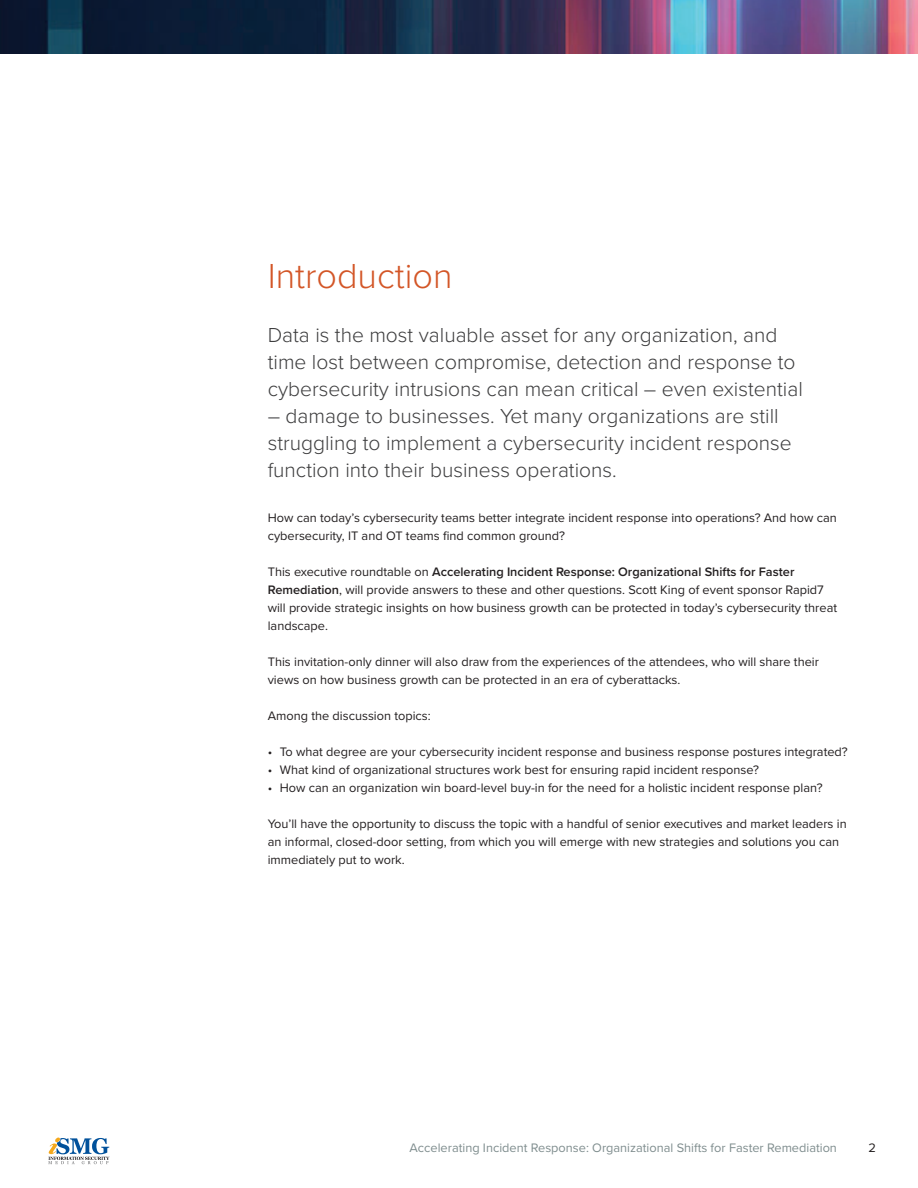
<style>
.page{position:relative;width:918px;height:1188px;background:#fff}
.page>*{position:absolute;margin:0;border:0;box-sizing:border-box;transform-origin:0 0}
.t1{font:300 36px "Proxima Nova";color:#d35627}
.t2{font:300 21px/27px "Proxima Nova";color:#3e3e3f}
.t3{font:12.75px/18px "Proxima Nova";color:#231f20}
.t4{font:12.75px "Proxima Nova";color:#7f8d8e}
.s1{font-weight:600}
</style>
<div class="page">
<img style="left:0;top:0;width:918px;height:54px">
<svg style="left:48px;top:1138px;width:62px;height:26px"></svg>
<h1 class="t1" style="left:268px;top:249px;width:186px">Introduction</h1>
<h2 class="t2" style="left:268px;top:320px;width:537px">Data is the most valuable asset for any organization, and time lost between compromise, detection and response to cybersecurity intrusions can mean critical – even existential</h2>
<h2 class="t2" style="left:268px;top:401px;width:526px">– damage to businesses. Yet many organizations are still struggling to implement a cybersecurity incident response function into their business operations.</h2>
<p class="t3" style="left:268px;top:508px;width:571px">How can today’s cybersecurity teams better integrate incident response into operations? And how can cybersecurity, IT and OT teams find common ground?</p>
<p class="t3" style="left:268px;top:562px;width:571px">This executive roundtable on <span class="s1">Accelerating Incident Response: Organizational Shifts for Faster Remediation</span>, will provide answers to these and other questions. Scott King of event sponsor Rapid7 will provide strategic insights on how business growth can be protected in today’s cybersecurity threat landscape.</p>
<p class="t3" style="left:268px;top:652px;width:553px">This invitation-only dinner will also draw from the experiences of the attendees, who will share their views on how business growth can be protected in an era of cyberattacks.</p>
<p class="t3" style="left:268px;top:706px;width:165px">Among the discussion topics:</p>
<p class="t3" style="left:268px;top:742px;width:582px">• To what degree are your cybersecurity incident response and business response postures integrated?</p>
<p class="t3" style="left:268px;top:760px;width:493px">• What kind of organizational structures work best for ensuring rapid incident response?</p>
<p class="t3" style="left:268px;top:778px;width:556px">• How can an organization win board-level buy-in for the need for a holistic incident response plan?</p>
<p class="t3" style="left:268px;top:814px;width:580px">You’ll have the opportunity to discuss the topic with a handful of senior executives and market leaders in an informal, closed-door setting, from which you will emerge with new strategies and solutions you can immediately put to work.</p>
<p class="t4" style="left:410px;top:1138px;width:429px">Accelerating Incident Response: Organizational Shifts for Faster Remediation</p>
<p class="t3" style="left:869px;top:1138px;width:9px">2</p>
</div>
